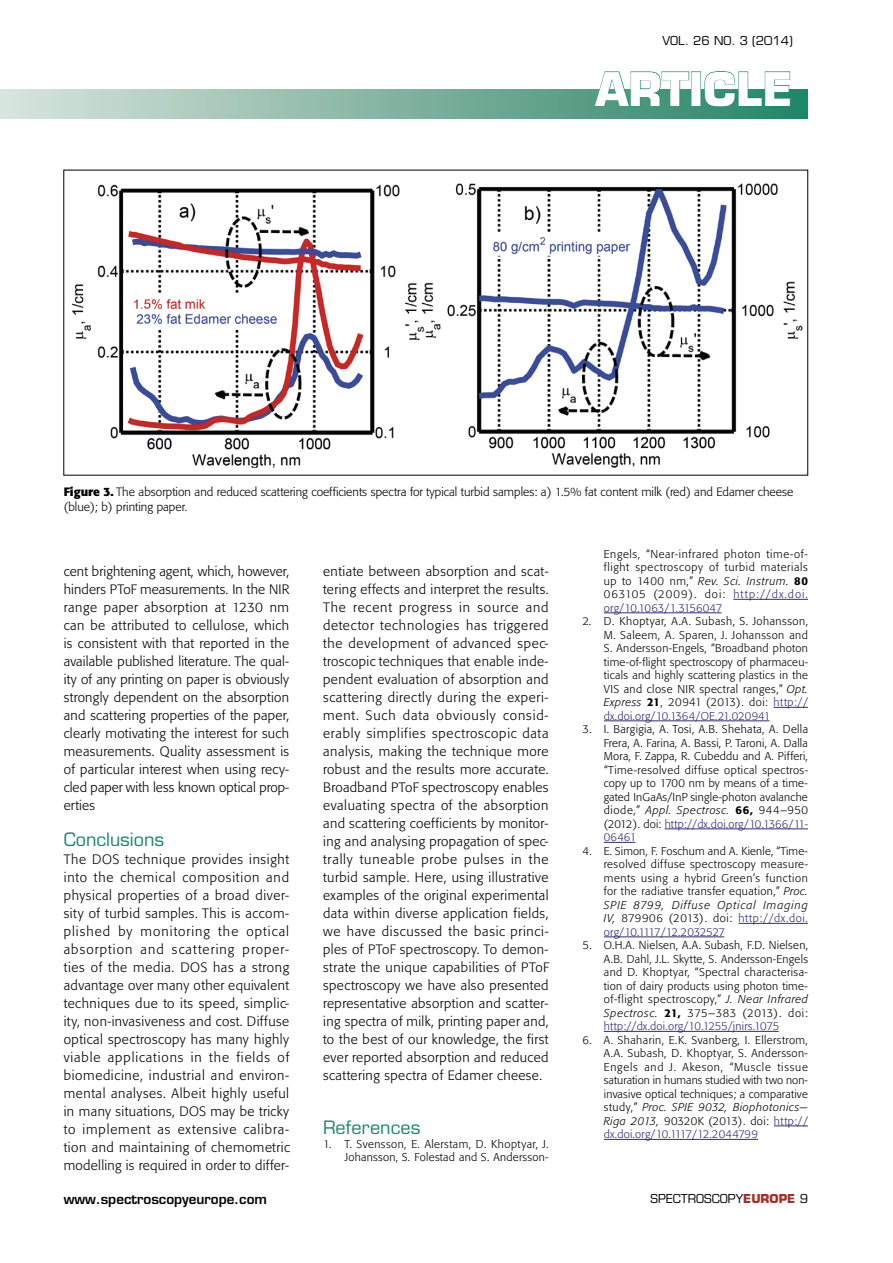
<style>
.page{position:relative;width:893px;height:1263px;background:#fff}
.page>*{position:absolute;margin:0;border:0;box-sizing:border-box;transform-origin:0 0}
.t1{font:700 45px "Eurostile";color:#fff}
.t2{font:18px "Eurostile";color:#168768}
.t3{font:300 13.5px/18px "Formata BQ";letter-spacing:.025em;color:#000;text-align:justify}
.t4{font:600 13.5px "Eurostile";color:#000}
.t5{font:300 12px/15.8px "Formata BQ";color:#000}
.t6{font:12px "Eurostile";color:#000}
.t7{font:300 11.25px/13.5px "Formata BQ";letter-spacing:.025em;color:#000;text-align:justify}
.s1{font-weight:700}
.s2{font-style:italic}
.s3{font-weight:500}
.s4{color:#322b80}
.s5{font-weight:700;color:#a42d26}
</style>
<div class="page">
<div style="left:0;top:89px;width:808px;height:29px;background:linear-gradient(to right,#dae4dc,#248465)"></div>
<svg style="left:594px;top:71px;width:95px;height:35px"></svg>
<div style="left:691px;top:72px;width:10px;height:34px;border:1px solid #168768"></div>
<svg style="left:704px;top:71px;width:87px;height:36px"></svg>
<img style="left:71px;top:183px;width:732px;height:286px">
<hr style="left:733px;top:599px;width:75px;height:1px;background:#322b80">
<hr style="left:604px;top:612px;width:117px;height:1px;background:#322b80">
<hr style="left:773px;top:707px;width:35px;height:1px;background:#322b80">
<hr style="left:604px;top:720px;width:165px;height:1px;background:#322b80">
<hr style="left:665px;top:828px;width:143px;height:1px;background:#322b80">
<hr style="left:604px;top:842px;width:31px;height:1px;background:#322b80">
<hr style="left:738px;top:923px;width:70px;height:1px;background:#322b80">
<hr style="left:604px;top:936px;width:120px;height:1px;background:#322b80">
<hr style="left:604px;top:1031px;width:175px;height:1px;background:#322b80">
<hr style="left:774px;top:1125px;width:34px;height:1px;background:#322b80">
<hr style="left:604px;top:1139px;width:154px;height:1px;background:#322b80">
<p class="t6" style="left:662px;top:33px;width:132px">VOL. 26 NO. 3 (2014)</p>
<h1 class="t1" style="left:596px;top:61px;width:199px">ARTICLE</h1>
<p class="t5" style="left:64px;top:484px;width:731px"><span class="s1">Figure 3.</span> The absorption and reduced scattering coefficients spectra for typical turbid samples: a) 1.5% fat content milk (red) and Edamer cheese (blue); b) printing paper.</p>
<p class="t3" style="left:64px;top:562px;width:227px">cent brightening agent, which, however, hinders PToF measurements. In the NIR range paper absorption at 1230 nm can be attributed to cellulose, which is consistent with that reported in the available published literature. The qual&shy;ity of any printing on paper is obviously strongly dependent on the absorption and scattering properties of the paper, clearly motivating the interest for such measurements. Quality assessment is of particular interest when using recy&shy;cled paper with less known optical prop&shy;erties</p>
<h2 class="t2" style="left:64px;top:829px;width:102px">Conclusions</h2>
<p class="t3" style="left:64px;top:850px;width:228px">The DOS technique provides insight into the chemical composition and physical properties of a broad diver&shy;sity of turbid samples. This is accom&shy;plished by monitoring the optical absorption and scattering proper&shy;ties of the media. DOS has a strong advantage over many other equivalent techniques due to its speed, simplic&shy;ity, non-invasiveness and cost. Diffuse optical spectroscopy has many highly viable applications in the fields of biomedicine, industrial and environ&shy;mental analyses. Albeit highly useful in many situations, DOS may be tricky to implement as extensive calibra&shy;tion and maintaining of chemometric modelling is required in order to differ-</p>
<p class="t4" style="left:64px;top:1190px;width:205px">www.spectroscopyeurope.com</p>
<p class="t3" style="left:323px;top:562px;width:228px">entiate between absorption and scat&shy;tering effects and interpret the results.<br>The recent progress in source and detector technologies has triggered the development of advanced spec&shy;troscopic techniques that enable inde&shy;pendent evaluation of absorption and scattering directly during the experi&shy;ment. Such data obviously consid&shy;erably simplifies spectroscopic data analysis, making the technique more robust and the results more accurate.<br>Broadband PToF spectroscopy enables evaluating spectra of the absorption and scattering coefficients by monitor&shy;ing and analysing propagation of spec&shy;trally tuneable probe pulses in the turbid sample. Here, using illustrative examples of the original experimental data within diverse application fields, we have discussed the basic princi&shy;ples of PToF spectroscopy. To demon&shy;strate the unique capabilities of PToF spectroscopy we have also presented representative absorption and scatter&shy;ing spectra of milk, printing paper and, to the best of our knowledge, the first ever reported absorption and reduced scattering spectra of Edamer cheese.</p>
<h2 class="t2" style="left:323px;top:1117px;width:99px">References</h2>
<p class="t7" style="left:323px;top:1137px;width:227px;text-align:right">1. T. Svensson, E. Alerstam, D. Khoptyar, J.<br>Johansson, S. Folestad and S. Andersson-</p>
<p class="t7" style="left:604px;top:547px;width:206px">Engels, “Near-infrared photon time-of&shy;flight spectroscopy of turbid materials up to 1400 nm,” <span class="s2">Rev. Sci. Instrum.</span> <span class="s3">80<br></span>063105 (2009). doi: <span class="s4">http://dx.doi. org/10.1063/1.3156047</span></p>
<p class="t7" style="left:604px;top:615px;width:206px;text-indent:-21px">2. D. Khoptyar, A.A. Subash, S. Johansson, M. Saleem, A. Sparen, J. Johansson and S. Andersson-Engels, “Broadband photon time-of-flight spectroscopy of pharmaceu&shy;ticals and highly scattering plastics in the VIS and close NIR spectral ranges,” <span class="s2">Opt.<br>Express</span> <span class="s3">21</span>, 20941 (2013). doi: <span class="s4">http:// dx.doi.org/10.1364/OE.21.020941</span></p>
<p class="t7" style="left:604px;top:723px;width:206px;text-indent:-21px">3. I. Bargigia, A. Tosi, A.B. Shehata, A. Della Frera, A. Farina, A. Bassi, P. Taroni, A. Dalla Mora, F. Zappa, R. Cubeddu and A. Pifferi, “Time-resolved diffuse optical spectros&shy;copy up to 1700 nm by means of a time&shy;gated InGaAs/InP single-photon avalanche diode,” <span class="s2">Appl. Spectrosc.</span> <span class="s3">66,</span> 944–950 (2012). doi: <span class="s4">http://dx.doi.org/10.1366/11- 06461</span></p>
<p class="t7" style="left:604px;top:844px;width:206px;text-indent:-21px">4. E. Simon, F. Foschum and A. Kienle, “Time&shy;resolved diffuse spectroscopy measure&shy;ments using a hybrid Green’s function for the radiative transfer equation,” <span class="s2">Proc.<br>SPIE 8799, Diffuse Optical Imaging IV,</span> 879906 (2013). doi: <span class="s4">http://dx.doi. org/10.1117/12.2032527</span></p>
<p class="t7" style="left:604px;top:939px;width:206px;text-indent:-21px">5. O.H.A. Nielsen, A.A. Subash, F.D. Nielsen, A.B. Dahl, J.L. Skytte, S. Andersson-Engels and D. Khoptyar, “Spectral characterisa&shy;tion of dairy products using photon time&shy;of-flight spectroscopy,” <span class="s2">J. Near Infrared Spectrosc.</span> <span class="s3">21,</span> 375–383 (2013). doi: <span class="s4">http://dx.doi.org/10.1255/jnirs.1075</span></p>
<p class="t7" style="left:604px;top:1033px;width:206px;text-indent:-21px">6. A. Shaharin, E.K. Svanberg, I. Ellerstrom, A.A. Subash, D. Khoptyar, S. Andersson-Engels and J. Akeson, “Muscle tissue saturation in humans studied with two non&shy;invasive optical techniques; a comparative study,” <span class="s2">Proc. SPIE 9032, Biophotonics— Riga 2013,</span> 90320K (2013). doi: <span class="s4">http:// dx.doi.org/10.1117/12.2044799</span></p>
<p class="t6" style="left:651px;top:1191px;width:159px">SPECTROSCOPY<span class="s5">EUROPE</span> 9</p>
</div>
